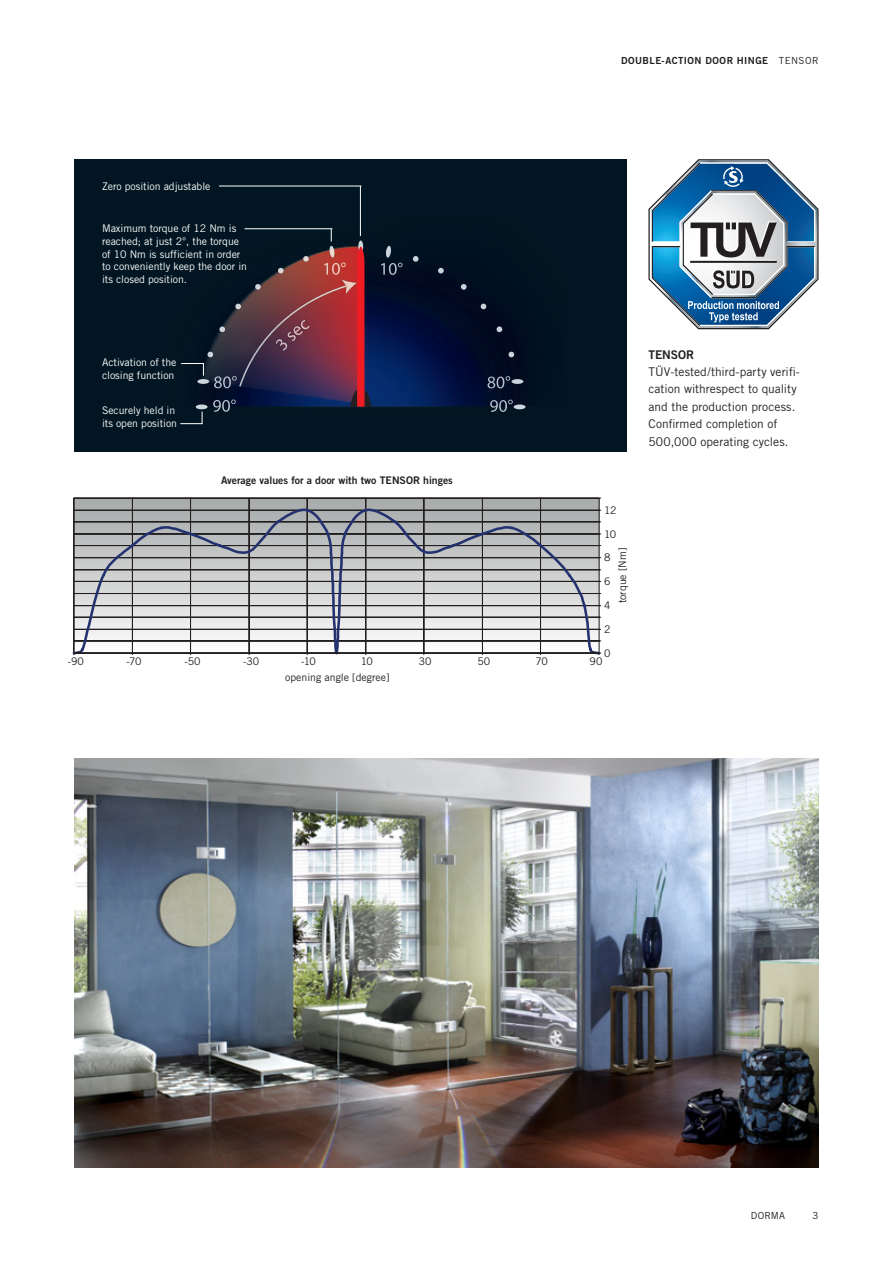
<style>
.page{position:relative;width:893px;height:1263px;background:#fff}
.page>*{position:absolute;margin:0;border:0;box-sizing:border-box;transform-origin:0 0}
.t1{font:12px/17.4px "Trade Gothic";color:#231f20}
.t2{font:12px "Trade Gothic Bold Two";color:#231f20}
.t3{font:10.5px/12.6px "Trade Gothic";letter-spacing:-.005em;color:#fff}
.t4{font:10.5px "Trade Gothic";color:#231f20}
.t5{font:10.5px "Trade Gothic Bold Two";color:#231f20}
.t6{font:9.75px "Trade Gothic Bold Two";letter-spacing:.045em;color:#231f20}
.t7{font:9.75px "Trade Gothic";letter-spacing:.04em;color:#231f20}
</style>
<div class="page">
<div style="left:75px;top:159px;width:552px;height:293px;background:#011622"></div>
<img style="left:180px;top:216px;width:346px;height:209px">
<svg style="left:413px;top:256px;width:6px;height:6px"></svg>
<svg style="left:438px;top:268px;width:6px;height:5px"></svg>
<svg style="left:461px;top:284px;width:6px;height:6px"></svg>
<svg style="left:481px;top:304px;width:5px;height:5px"></svg>
<svg style="left:497px;top:326px;width:5px;height:6px"></svg>
<svg style="left:508px;top:352px;width:6px;height:5px"></svg>
<svg style="left:303px;top:256px;width:6px;height:6px"></svg>
<svg style="left:278px;top:268px;width:6px;height:5px"></svg>
<svg style="left:235px;top:304px;width:4px;height:5px"></svg>
<svg style="left:219px;top:326px;width:6px;height:6px"></svg>
<svg style="left:207px;top:352px;width:6px;height:5px"></svg>
<svg style="left:514px;top:404px;width:12px;height:5px"></svg>
<svg style="left:511px;top:379px;width:12px;height:5px"></svg>
<svg style="left:386px;top:246px;width:5px;height:12px"></svg>
<img style="left:213px;top:399px;width:23px;height:13px">
<img style="left:214px;top:376px;width:23px;height:12px">
<img style="left:490px;top:400px;width:23px;height:12px">
<img style="left:487px;top:376px;width:23px;height:12px">
<img style="left:324px;top:262px;width:22px;height:13px">
<img style="left:381px;top:263px;width:21px;height:12px">
<img style="left:239px;top:285px;width:107px;height:102px">
<img style="left:341px;top:279px;width:9px;height:15px">
<img style="left:275px;top:338px;width:1px;height:13px">
<svg style="left:276px;top:320px;width:34px;height:31px"></svg>
<svg style="left:350px;top:240px;width:21px;height:167px;background:#882234"></svg>
<svg style="left:181px;top:363px;width:28px;height:21px"></svg>
<hr style="left:244px;top:228px;width:88px;height:1px;background:#fff">
<svg style="left:329px;top:229px;width:6px;height:29px"></svg>
<hr style="left:219px;top:186px;width:142px;height:1px;background:#fff">
<hr style="left:360px;top:186px;width:1px;height:50px;background:#fff">
<svg style="left:180px;top:404px;width:28px;height:20px"></svg>
<svg style="left:648px;top:159px;width:171px;height:170px"></svg>
<div style="left:74px;top:498px;width:525px;height:155px;background:#a9adad"></div>
<hr style="left:74px;top:498px;width:525px;height:1px;background:#231f20">
<hr style="left:74px;top:498px;width:1px;height:155px;background:#231f20">
<hr style="left:132px;top:498px;width:1px;height:155px;background:#231f20">
<hr style="left:190px;top:498px;width:1px;height:155px;background:#231f20">
<hr style="left:249px;top:498px;width:1px;height:155px;background:#231f20">
<hr style="left:307px;top:498px;width:1px;height:155px;background:#231f20">
<hr style="left:366px;top:498px;width:1px;height:155px;background:#231f20">
<hr style="left:365px;top:498px;width:1px;height:155px;background:#231f20">
<hr style="left:424px;top:498px;width:1px;height:155px;background:#231f20">
<hr style="left:482px;top:498px;width:1px;height:155px;background:#231f20">
<hr style="left:540px;top:498px;width:1px;height:155px;background:#231f20">
<hr style="left:599px;top:498px;width:1px;height:155px;background:#231f20">
<svg style="left:72px;top:507px;width:530px;height:149px"></svg>
<hr style="left:74px;top:653px;width:525px;height:1px;background:#231f20">
<img style="left:74px;top:759px;width:745px;height:409px">
<p class="t3" style="left:102px;top:179px;width:110px">Zero position adjustable</p>
<p class="t3" style="left:102px;top:222px;width:147px">Maximum torque of 12 Nm is reached; at just 2°, the torque of 10 Nm is sufficient in order to conveniently keep the door in its closed position.</p>
<p class="t3" style="left:102px;top:356px;width:76px">Activation of the closing function</p>
<p class="t3" style="left:102px;top:404px;width:76px">Securely held in its open position</p>
<p class="t5" style="left:221px;top:474px;width:233px">Average values for a door with two TEN SOR hinges</p>
<p class="t6" style="left:621px;top:54px;width:145px">Double-Action door hinge</p>
<p class="t7" style="left:779px;top:54px;width:41px">TENSOR</p>
<p class="t2" style="left:648px;top:347px;width:39px">TENSOR</p>
<p class="t1" style="left:648px;top:363px;width:152px">TÜV-tested/third-party verifi&shy;cation withrespect to quality and the production process.<br>Confirmed completion of<br>500,000 operating cycles.</p>
<p class="t4" style="left:604px;top:504px;width:14px">12</p>
<p class="t4" style="left:604px;top:527px;width:14px">10</p>
<p class="t4" style="left:604px;top:551px;width:8px">8</p>
<p class="t4" style="left:604px;top:575px;width:8px">6</p>
<p class="t4" style="left:604px;top:599px;width:8px">4</p>
<p class="t4" style="left:604px;top:623px;width:8px">2</p>
<p class="t4" style="left:616px;top:603px;width:57px;rotate:-90deg">torque [Nm]</p>
<p class="t4" style="left:604px;top:646px;width:8px">0</p>
<p class="t4" style="left:68px;top:655px;width:18px">-90</p>
<p class="t4" style="left:126px;top:655px;width:17px">-70</p>
<p class="t4" style="left:184px;top:655px;width:18px">-50</p>
<p class="t4" style="left:243px;top:655px;width:18px">-30</p>
<p class="t4" style="left:301px;top:655px;width:16px">-10</p>
<p class="t4" style="left:361px;top:655px;width:14px">10</p>
<p class="t4" style="left:419px;top:655px;width:14px">30</p>
<p class="t4" style="left:477px;top:655px;width:14px">50</p>
<p class="t4" style="left:535px;top:655px;width:14px">70</p>
<p class="t4" style="left:589px;top:655px;width:14px">90</p>
<p class="t4" style="left:285px;top:671px;width:106px">opening angle [degree]</p>
<p class="t7" style="left:751px;top:1209px;width:36px">DORMA</p>
<p class="t7" style="left:813px;top:1209px;width:7px">3</p>
</div>
